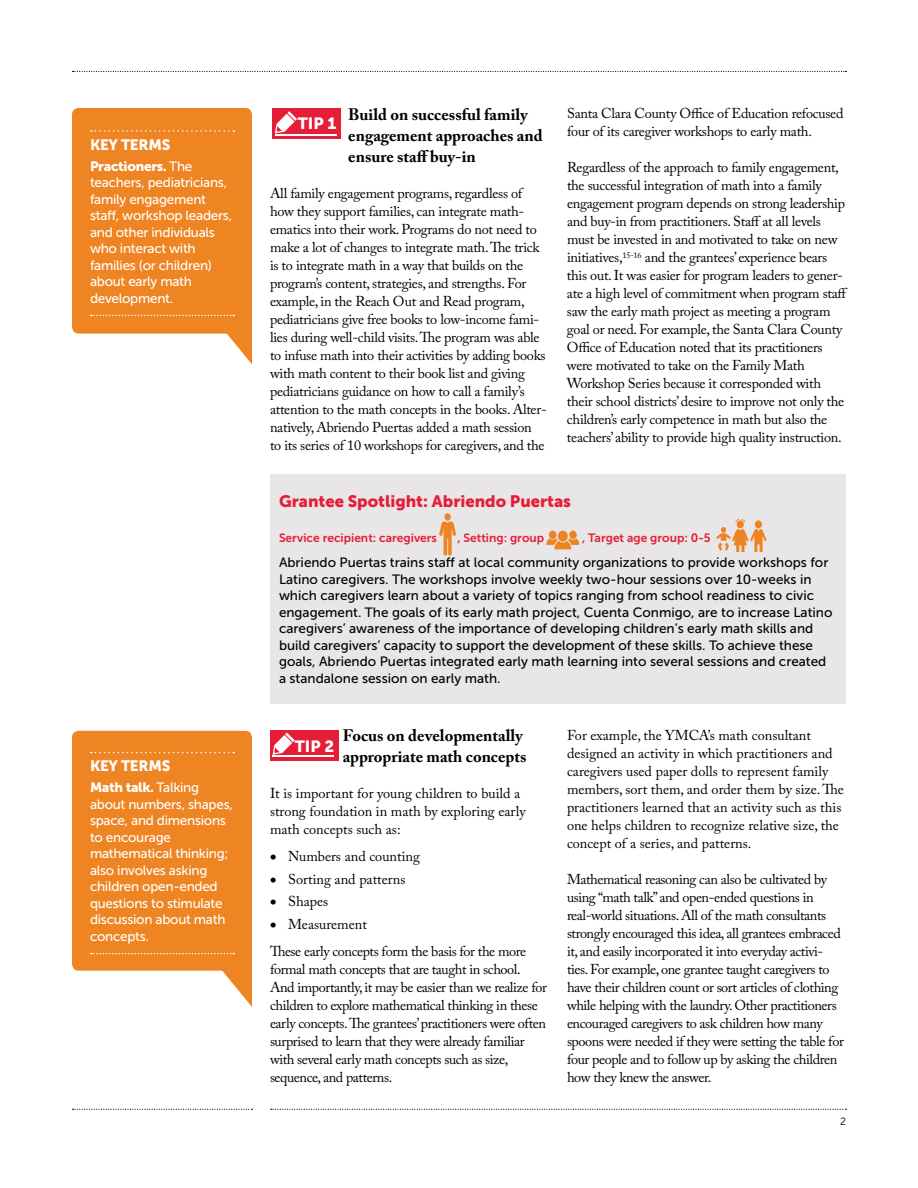
<style>
.page{position:relative;width:918px;height:1188px;background:#fff}
.page>*{position:absolute;margin:0;border:0;box-sizing:border-box;transform-origin:0 0}
.SUB-SUBHEAD___adobe{font:700 16.5px/21px "Adobe Caslon Pro";color:#000}
.TABLE_HEADLINE___mus{font:16.5px "Museo Sans 900";color:#e61d36}
.TEXT___adobe_caslon{font:16.2px "Museo Sans 900";color:#fff}
.CALLOUT_BOX_SUBHEAD{font:15px "Museo Sans 900";letter-spacing:-.02em;color:#fff}
.TEXT___adobe_caslon-2{font:14.25px/18px "Adobe Caslon Pro";letter-spacing:-.02em;color:#000}
.TEXT___adobe_caslon-3{font:14.25px/18px "Adobe Caslon Pro";color:#000}
.TEXT--bullet_list{font:14.25px "Adobe Caslon Pro";color:#000}
.TEXT--bullet_list_la{font:14.25px "Adobe Caslon Pro";color:#000}
.TABLE_TEXT___museo_s{font:13.5px/16.5px "Museo Sans 500";color:#000}
.CALLOUT_TEXT___w__ru{font:13.5px/16.5px "Museo Sans 500";letter-spacing:-.02em;color:#fff}
.TABLE_HEADLINE___mus-2{font:12px "Museo Sans 700";color:#e61d36}
.PAGE_NUMBER___museo{font:10.5px "Museo Sans 300";color:#000}
.s1{font-family:"Museo Sans 900"}
.s2{font-family:"Museo Sans 900";font-size:13.5px}
</style>
<div class="page">
<svg style="left:271px;top:1109px;width:575px;height:1px"></svg>
<svg style="left:73px;top:1109px;width:179px;height:1px"></svg>
<svg style="left:73px;top:71px;width:773px;height:1px"></svg>
<div style="left:272px;top:109px;width:68px;height:30px;background:#e61d36"></div>
<hr style="left:275px;top:134px;width:61px;height:1px;background:#fff">
<svg style="left:275px;top:111px;width:22px;height:22px"></svg>
<div style="left:270px;top:731px;width:68px;height:30px;background:#e61d36"></div>
<hr style="left:273px;top:756px;width:61px;height:1px;background:#fff">
<svg style="left:273px;top:733px;width:22px;height:22px"></svg>
<div style="left:72px;top:108px;width:180px;height:226px;background:#ee8422;border-radius:7px"></div>
<svg style="left:91px;top:130px;width:143px;height:2px"></svg>
<svg style="left:91px;top:315px;width:143px;height:1px"></svg>
<svg style="left:217px;top:330px;width:35px;height:34px"></svg>
<div style="left:72px;top:731px;width:180px;height:240px;background:#ee8422;border-radius:7px"></div>
<svg style="left:91px;top:752px;width:143px;height:1px"></svg>
<svg style="left:91px;top:953px;width:143px;height:1px"></svg>
<svg style="left:217px;top:967px;width:35px;height:40px"></svg>
<div style="left:270px;top:474px;width:576px;height:230px;background:#e8e6e6"></div>
<svg style="left:716px;top:519px;width:50px;height:33px"></svg>
<div style="left:558px;top:531px;width:10px;height:11px;background:#ed8322;border-radius:50%"></div>
<div style="left:569px;top:531px;width:8px;height:8px;background:#ed8322;border-radius:50%"></div>
<div style="left:549px;top:531px;width:7px;height:8px;background:#ed8322;border-radius:50%"></div>
<svg style="left:546px;top:538px;width:33px;height:11px"></svg>
<svg style="left:439px;top:522px;width:17px;height:33px"></svg>
<div style="left:444px;top:513px;width:7px;height:8px;background:#ed8322;border-radius:50%"></div>
<p class="CALLOUT_BOX_SUBHEAD" style="left:90px;top:136px;width:82px">KEY TERMS</p>
<p class="CALLOUT_TEXT___w__ru" style="left:90px;top:158px;width:144px"><span class="s1">Practioners.</span> The teachers, pediatricians, family engagement staff, workshop leaders, and other individuals who interact with families (or children) about early math development.</p>
<p class="CALLOUT_BOX_SUBHEAD" style="left:90px;top:758px;width:82px">KEY TERMS</p>
<p class="CALLOUT_TEXT___w__ru" style="left:90px;top:780px;width:144px"><span class="s1">Math talk.</span> Talking about numbers, shapes, space, and dimensions to encourage mathematical thinking; also involves asking children open-ended questions to stimulate discussion about math concepts.</p>
<p class="SUB-SUBHEAD___adobe" style="left:348px;top:104px;width:196px">Build on successful family engagement approaches and ensure staff buy-in</p>
<p class="TEXT___adobe_caslon-2" style="left:270px;top:184px;width:278px">All family engagement programs, regardless of how they support families, can integrate math&shy;ematics into their work. Programs do not need to make a lot of changes to integrate math. The trick is to integrate math in a way that builds on the program’s content, strategies, and strengths. For example, in the Reach Out and Read program, pediatricians give free books to low-income fami&shy;lies during well-child visits. The program was able to infuse math into their activities by adding books with math content to their book list and giving pediatricians guidance on how to call a family’s attention to the math concepts in the books. Alter&shy;natively, Abriendo Puertas added a math session<br>to its series of 10 workshops for caregivers, and the</p>
<p class="TEXT___adobe_caslon" style="left:298px;top:114px;width:40px">TIP 1</p>
<p class="TEXT___adobe_caslon-2" style="left:567px;top:105px;width:278px">Santa Clara County Office of Education refocused four of its caregiver workshops to early math.</p>
<p class="TEXT___adobe_caslon-2" style="left:567px;top:159px;width:282px">Regardless of the approach to family engagement, the successful integration of math into a family engagement program depends on strong leadership and buy-in from practitioners. Staff at all levels must be invested in and motivated to take on new initiatives,<sup>15-16</sup> and the grantees’ experience bears this out. It was easier for program leaders to gener&shy;ate a high level of commitment when program staff saw the early math project as meeting a program goal or need. For example, the Santa Clara County Office of Education noted that its practitioners were motivated to take on the Family Math Workshop Series because it corresponded with their school districts’ desire to improve not only the children’s early competence in math but also the teachers’ ability to provide high quality instruction.</p>
<p class="TABLE_HEADLINE___mus" style="left:279px;top:492px;width:294px">Grantee Spotlight: Abriendo Puertas</p>
<p class="TABLE_HEADLINE___mus-2" style="left:279px;top:531px;width:160px">Service recipient: caregivers</p>
<p class="TABLE_HEADLINE___mus-2" style="left:457px;top:531px;width:88px">, Setting: group</p>
<p class="TABLE_HEADLINE___mus-2" style="left:582px;top:531px;width:130px">, Target age group: 0-5</p>
<p class="TABLE_TEXT___museo_s" style="left:279px;top:554px;width:555px">Abriendo Puertas trains staff at local community organizations to provide workshops for Latino caregivers. The workshops involve weekly two-hour sessions over 10-weeks in which caregivers learn about a variety of topics ranging from school readiness to civic engagement. The goals of its early math project, Cuenta Conmigo, are to increase Latino caregivers’ awareness of the importance of developing children’s early math skills and build caregivers’ capacity to support the development of these skills. To achieve these goals, Abriendo Puertas integrated early math learning into several sessions and created a standalone session on early math.</p>
<p class="SUB-SUBHEAD___adobe" style="left:343px;top:725px;width:185px">Focus on developmentally appropriate math concepts</p>
<p class="TEXT___adobe_caslon-3" style="left:270px;top:785px;width:257px">It is important for young children to build a strong foundation in math by exploring early math concepts such as:</p>
<p class="TEXT--bullet_list" style="left:270px;top:848px;width:151px"><span class="s2">•</span> Numbers and counting</p>
<p class="TEXT--bullet_list" style="left:270px;top:871px;width:137px"><span class="s2">•</span> Sorting and patterns</p>
<p class="TEXT--bullet_list" style="left:270px;top:893px;width:60px"><span class="s2">•</span> Shapes</p>
<p class="TEXT--bullet_list_la" style="left:270px;top:916px;width:98px"><span class="s2">•</span> Measurement</p>
<p class="TEXT___adobe_caslon-2" style="left:270px;top:942px;width:278px">These early concepts form the basis for the more formal math concepts that are taught in school.<br>And importantly, it may be easier than we realize for children to explore mathematical thinking in these early concepts. The grantees’ practitioners were often surprised to learn that they were already familiar with several early math concepts such as size, sequence, and patterns.</p>
<p class="TEXT___adobe_caslon" style="left:295px;top:737px;width:41px">TIP 2</p>
<p class="TEXT___adobe_caslon-3" style="left:567px;top:726px;width:278px">For example, the YMCA’s math consultant designed an activity in which practitioners and caregivers used paper dolls to represent family members, sort them, and order them by size. The practitioners learned that an activity such as this one helps children to recognize relative size, the concept of a series, and patterns.</p>
<p class="TEXT___adobe_caslon-2" style="left:567px;top:870px;width:278px">Mathematical reasoning can also be cultivated by using “math talk” and open-ended questions in real-world situations. All of the math consultants strongly encouraged this idea, all grantees embraced it, and easily incorporated it into everyday activi&shy;ties. For example, one grantee taught caregivers to have their children count or sort articles of clothing while helping with the laundry. Other practitioners encouraged caregivers to ask children how many spoons were needed if they were setting the table for four people and to follow up by asking the children how they knew the answer.</p>
<p class="PAGE_NUMBER___museo" style="left:840px;top:1116px;width:7px">2</p>
</div>
